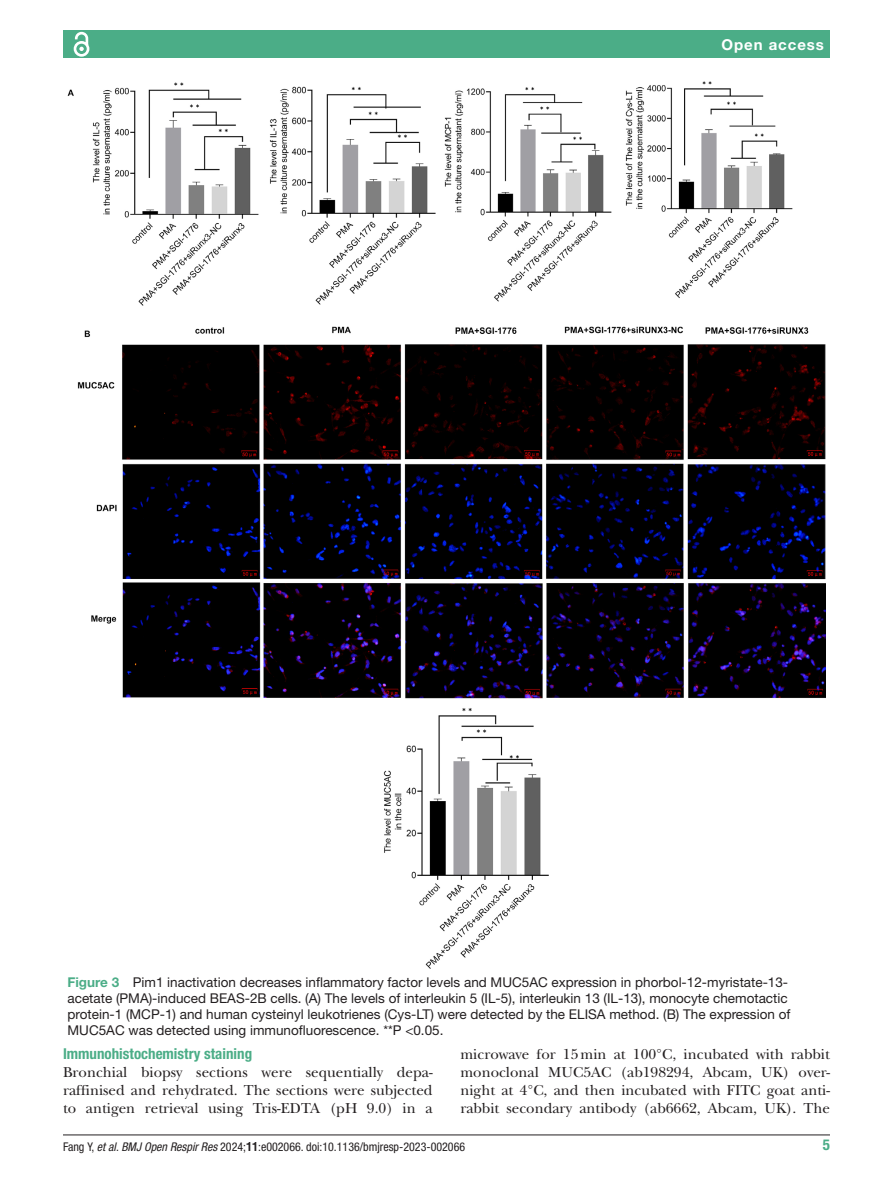
<style>
.page{position:relative;width:893px;height:1191px;background:#fff}
.page>*{position:absolute;margin:0;border:0;box-sizing:border-box;transform-origin:0 0}
.t1{font:15px/18.1px "New Baskerville";color:#231f20;text-align:justify}
.t2{font:700 condensed 15px "Helvetica Neue LT Std";color:#4bad87}
.t3{font:700 15px "Helvetica Neue LT Std";letter-spacing:.065em;color:#fff}
.t4{font:13.5px/16.2px "Helvetica Neue LT Std";color:#231f20}
.t5{font:condensed 12px "Helvetica Neue LT Std";color:#231f20}
.s1{font-weight:700;color:#4bad87}
.s2{font-style:italic}
.s3{font-family:"Helvetica";font-weight:700}
</style>
<div class="page">
<hr style="left:63px;top:1134px;width:767px;height:1px;background:#231f20">
<div style="left:63px;top:31px;width:767px;height:27px;background:#4bad87"></div>
<svg style="left:73px;top:31px;width:17px;height:26px"></svg>
<img style="left:68px;top:81px;width:757px;height:888px">
<p class="t3" style="left:721px;top:35px;width:104px">Open access</p>
<p class="t4" style="left:67px;top:973px;width:724px"><span class="s1">Figure 3</span> Pim1 inactivation decreases inflammatory factor levels and MUC5AC expression in phorbol-12-myristate-13- acetate (PMA)-induced BEAS-2B cells. (A) The levels of interleukin 5 (IL-5), interleukin 13 (IL-13), monocyte chemotactic protein-1 (MCP-1) and human cysteinyl leukotrienes (Cys-LT) were detected by the ELISA method. (B) The expression of MUC5AC was detected using immunofluorescence. **P &lt;0.05.</p>
<p class="t2" style="left:63px;top:1044px;width:191px">Immunohistochemistry staining</p>
<p class="t1" style="left:63px;top:1063px;width:371px">Bronchial biopsy sections were sequentially depa&shy;raffinised and rehydrated. The sections were subjected to antigen retrieval using Tris-EDTA (pH 9.0) in a</p>
<p class="t1" style="left:460px;top:1044px;width:371px">microwave for 15min at 100°C, incubated with rabbit monoclonal MUC5AC (ab198294, Abcam, UK) over&shy;night at 4°C, and then incubated with FITC goat anti&shy;rabbit secondary antibody (ab6662, Abcam, UK). The</p>
<p class="t5" style="left:63px;top:1139px;width:404px">Fang Y, <span class="s2">et al</span>. <span class="s2">BMJ Open Respir Res</span> 2024;<span class="s3">11</span>:e002066. doi:10.1136/bmjresp-2023-002066</p>
<p class="t2" style="left:823px;top:1135px;width:9px">5</p>
</div>
